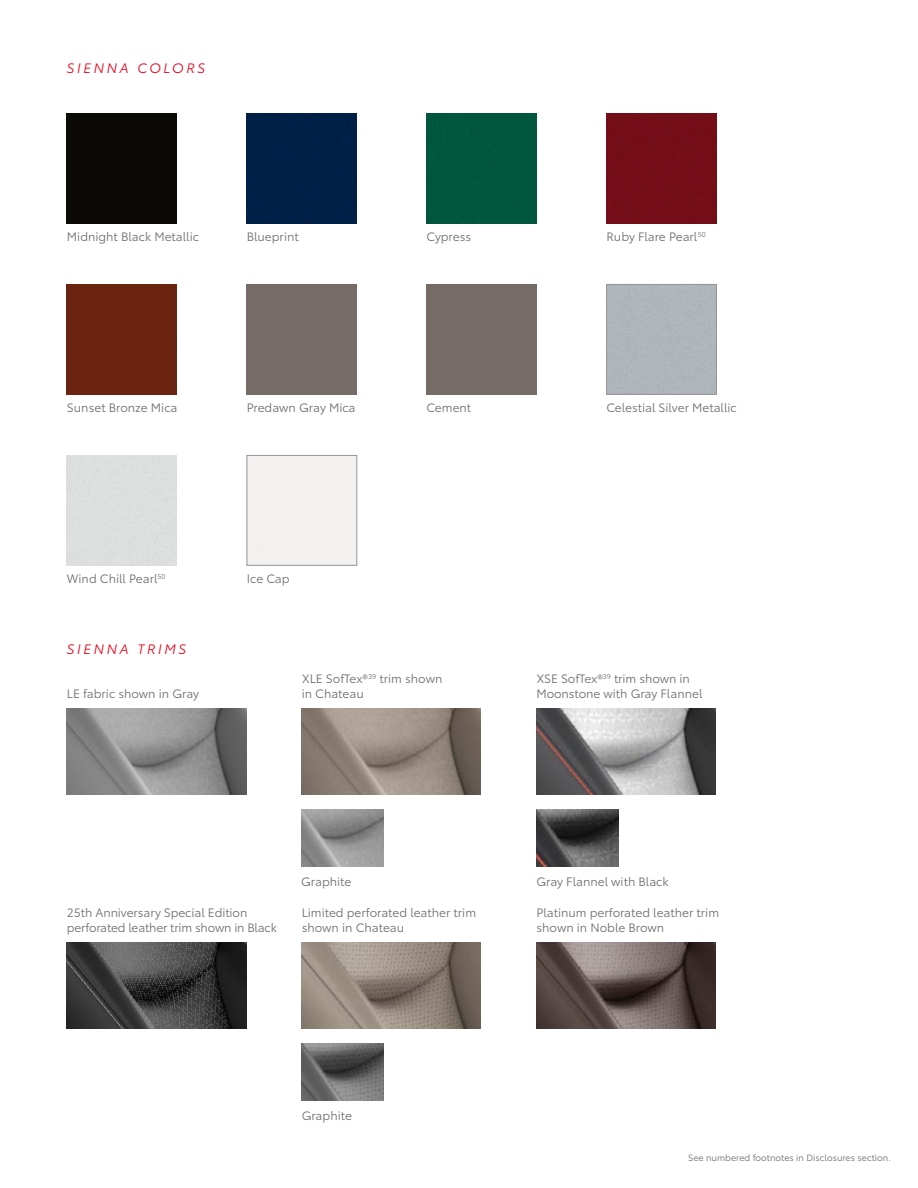
<style>
.page{position:relative;width:918px;height:1188px;background:#fff}
.page>*{position:absolute;margin:0;border:0;box-sizing:border-box;transform-origin:0 0}
.t1{font:italic 13.5px "Toyota Type";letter-spacing:.2em;color:#eb0a1e}
.t2{font:12px/15px "Toyota Type";color:#6d6e71}
.t3{font:9px "Toyota Type";color:#6d6e71}
</style>
<div class="page">
<img style="left:67px;top:709px;width:179px;height:85px">
<img style="left:302px;top:709px;width:179px;height:85px">
<img style="left:302px;top:809px;width:82px;height:57px">
<img style="left:302px;top:943px;width:179px;height:85px">
<img style="left:302px;top:1043px;width:82px;height:57px">
<img style="left:67px;top:943px;width:179px;height:85px">
<img style="left:536px;top:709px;width:180px;height:85px">
<img style="left:536px;top:809px;width:83px;height:57px">
<img style="left:536px;top:943px;width:180px;height:85px">
<div style="left:67px;top:113px;width:110px;height:110px;background:#0b0a07"></div>
<div style="left:247px;top:113px;width:110px;height:110px;background:#002048"></div>
<div style="left:427px;top:113px;width:109px;height:110px;background:#00573e"></div>
<div style="left:606px;top:113px;width:110px;height:110px;background:#730e18"></div>
<div style="left:67px;top:284px;width:110px;height:110px;background:#6b2410"></div>
<div style="left:247px;top:284px;width:110px;height:110px;background:#776b68"></div>
<div style="left:427px;top:284px;width:109px;height:110px;background:#776b68"></div>
<div style="left:608px;top:286px;width:107px;height:106px;background:#afb6ba"></div>
<div style="left:606px;top:284px;width:111px;height:110px;border:1px solid #939598"></div>
<div style="left:247px;top:455px;width:110px;height:111px;border:1px solid #939598"></div>
<p class="t1" style="left:67px;top:58px;width:140px">SIENNA COLORS</p>
<p class="t2" style="left:247px;top:228px;width:53px">Blueprint</p>
<p class="t2" style="left:606px;top:228px;width:101px">Ruby Flare Pearl<sup>50</sup></p>
<p class="t2" style="left:67px;top:228px;width:134px">Midnight Black Metallic</p>
<p class="t2" style="left:427px;top:228px;width:46px">Cypress</p>
<p class="t2" style="left:247px;top:399px;width:110px">Predawn Gray Mica</p>
<p class="t2" style="left:606px;top:400px;width:132px">Celestial Silver Metallic</p>
<p class="t2" style="left:67px;top:399px;width:112px">Sunset Bronze Mica</p>
<p class="t2" style="left:427px;top:400px;width:46px">Cement</p>
<p class="t2" style="left:67px;top:570px;width:100px">Wind Chill Pearl<sup>50</sup></p>
<p class="t2" style="left:247px;top:570px;width:44px">Ice Cap</p>
<p class="t1" style="left:67px;top:639px;width:121px">SIENNA TRIMS</p>
<p class="t2" style="left:67px;top:686px;width:134px">LE fabric shown in Gray</p>
<p class="t2" style="left:302px;top:671px;width:142px">XLE SofTex®<sup>39</sup> trim shown in Chateau</p>
<p class="t2" style="left:536px;top:671px;width:168px">XSE SofTex®<sup>39</sup> trim shown in<br>Moonstone with Gray Flannel</p>
<p class="t2" style="left:301px;top:873px;width:52px">Graphite</p>
<p class="t2" style="left:67px;top:905px;width:211px">25th Anniversary Special Edition perforated leather trim shown in Black</p>
<p class="t2" style="left:302px;top:905px;width:176px">Limited perforated leather trim shown in Chateau</p>
<p class="t2" style="left:536px;top:873px;width:134px">Gray Flannel with Black</p>
<p class="t2" style="left:536px;top:904px;width:184px">Platinum perforated leather trim shown in Noble Brown</p>
<p class="t2" style="left:302px;top:1107px;width:52px">Graphite</p>
<p class="t3" style="left:688px;top:1151px;width:204px">See numbered footnotes in Disclosures section.</p>
</div>
